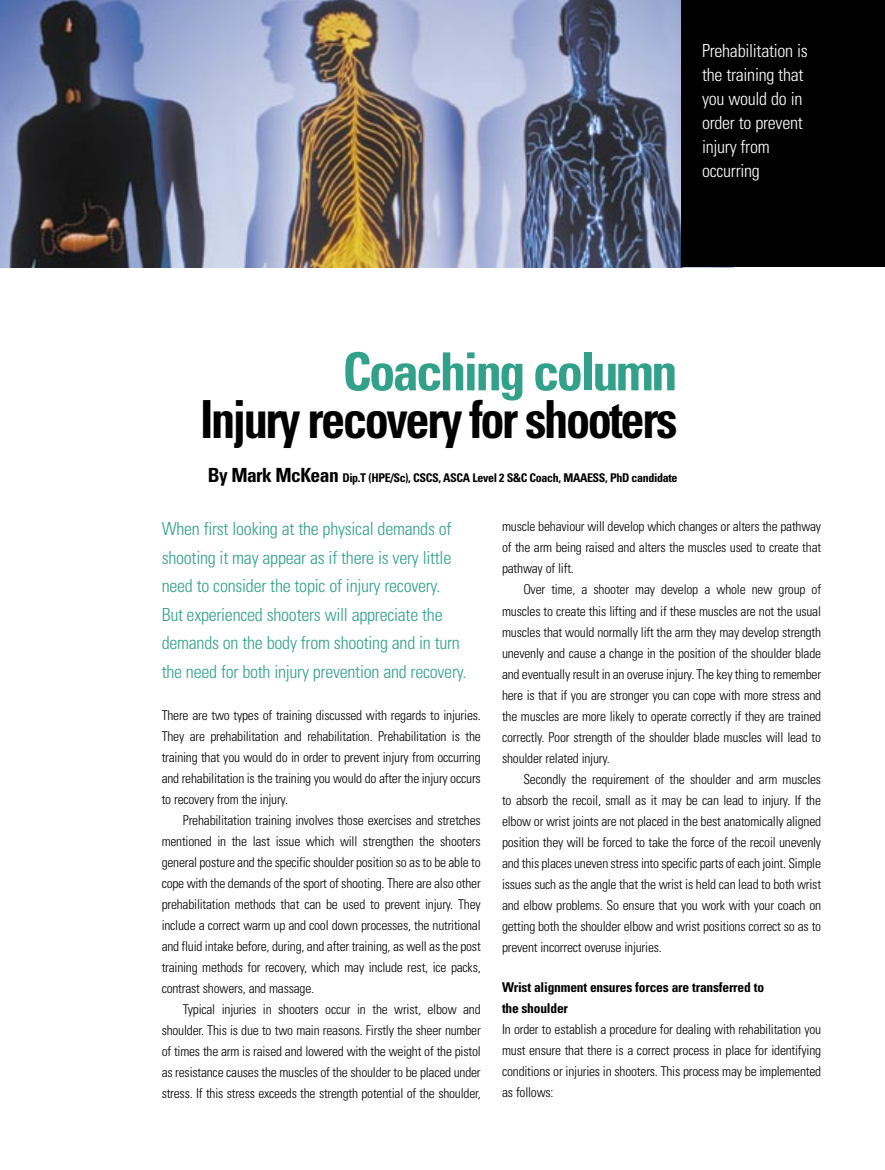
<style>
.page{position:relative;width:885px;height:1170px;background:#fff}
.page>*{position:absolute;margin:0;border:0;box-sizing:border-box;transform-origin:0 0}
.story_heading_35pt{font:700 condensed 52.5px "Univers";letter-spacing:-.05em;color:#000;scale:.92 1}
.story_heading_35pt-2{font:700 condensed 52.5px "Univers";letter-spacing:-.05em;color:#32a189}
.intro_par{font:300 condensed 18px/28.5px "Univers";letter-spacing:-.015em;color:#32a189}
.white_caption{font:300 condensed 18px/24px "Univers";letter-spacing:-.015em;color:#fff}
.body{font:300 condensed 13.5px/21px "Univers";letter-spacing:-.015em;color:#000;text-align:justify}
.heading_9pt{font:700 condensed 13.5px/21px "Univers";letter-spacing:-.015em;color:#000}
.story_byline_13pt{font:700 condensed 12px "Univers";letter-spacing:-.03em;color:#000}
.s1{font-size:19.5px}
</style>
<div class="page">
<img style="left:0;top:0;width:680px;height:267px">
<div style="left:680px;top:0;width:204px;height:267px;background:#000"></div>
<p class="white_caption" style="left:702px;top:38px;width:107px">Prehabilitation is the training that you would do in order to prevent injury from occurring</p>
<p class="story_heading_35pt-2" style="left:342px;top:339px;width:336px">Coaching column</p>
<p class="story_heading_35pt" style="left:200px;top:387px;width:520px">Injury recovery for shooters</p>
<p class="story_byline_13pt" style="left:208px;top:470px;width:471px"><span class="s1">By Mark McKean</span> Dip.T (HPE/Sc), CSCS, ASCA Level 2 S&amp;C Coach, MAAESS, PhD candidate</p>
<p class="intro_par" style="left:162px;top:514px;width:306px">When first looking at the physical demands of shooting it may appear as if there is very little need to consider the topic of injury recovery.<br>But experienced shooters will appreciate the demands on the body from shooting and in turn the need for both injury prevention and recovery.</p>
<p class="body" style="left:162px;top:704px;width:320px">There are two types of training discussed with regards to injuries.<br>They are prehabilitation and rehabilitation. Prehabilitation is the training that you would do in order to prevent injury from occurring and rehabilitation is the training you would do after the injury occurs to recovery from the injury.</p>
<p class="body" style="left:162px;top:809px;width:320px;text-indent:21px">Prehabilitation training involves those exercises and stretches mentioned in the last issue which will strengthen the shooters general posture and the specific shoulder position so as to be able to cope with the demands of the sport of shooting. There are also other prehabilitation methods that can be used to prevent injury. They include a correct warm up and cool down processes, the nutritional and fluid intake before, during, and after training, as well as the post training methods for recovery, which may include rest, ice packs, contrast showers, and massage.</p>
<p class="body" style="left:162px;top:998px;width:320px;text-indent:21px">Typical injuries in shooters occur in the wrist, elbow and shoulder. This is due to two main reasons. Firstly the sheer number of times the arm is raised and lowered with the weight of the pistol as resistance causes the muscles of the shoulder to be placed under stress. If this stress exceeds the strength potential of the shoulder,</p>
<p class="body" style="left:502px;top:516px;width:320px">muscle behaviour will develop which changes or alters the pathway of the arm being raised and alters the muscles used to create that pathway of lift.</p>
<p class="body" style="left:502px;top:579px;width:320px;text-indent:21px">Over time, a shooter may develop a whole new group of muscles to create this lifting and if these muscles are not the usual muscles that would normally lift the arm they may develop strength unevenly and cause a change in the position of the shoulder blade and eventually result in an overuse injury. The key thing to remember here is that if you are stronger you can cope with more stress and the muscles are more likely to operate correctly if they are trained correctly. Poor strength of the shoulder blade muscles will lead to shoulder related injury.</p>
<p class="body" style="left:502px;top:768px;width:320px;text-indent:21px">Secondly the requirement of the shoulder and arm muscles to absorb the recoil, small as it may be can lead to injury. If the elbow or wrist joints are not placed in the best anatomically aligned position they will be forced to take the force of the recoil unevenly and this places uneven stress into specific parts of each joint. Simple issues such as the angle that the wrist is held can lead to both wrist and elbow problems. So ensure that you work with your coach on getting both the shoulder elbow and wrist positions correct so as to prevent incorrect overuse injuries.</p>
<p class="heading_9pt" style="left:502px;top:976px;width:263px">Wrist alignment ensures forces are transferred to the shoulder</p>
<p class="body" style="left:502px;top:1018px;width:320px">In order to establish a procedure for dealing with rehabilitation you must ensure that there is a correct process in place for identifying conditions or injuries in shooters. This process may be implemented as follows:</p>
</div>
